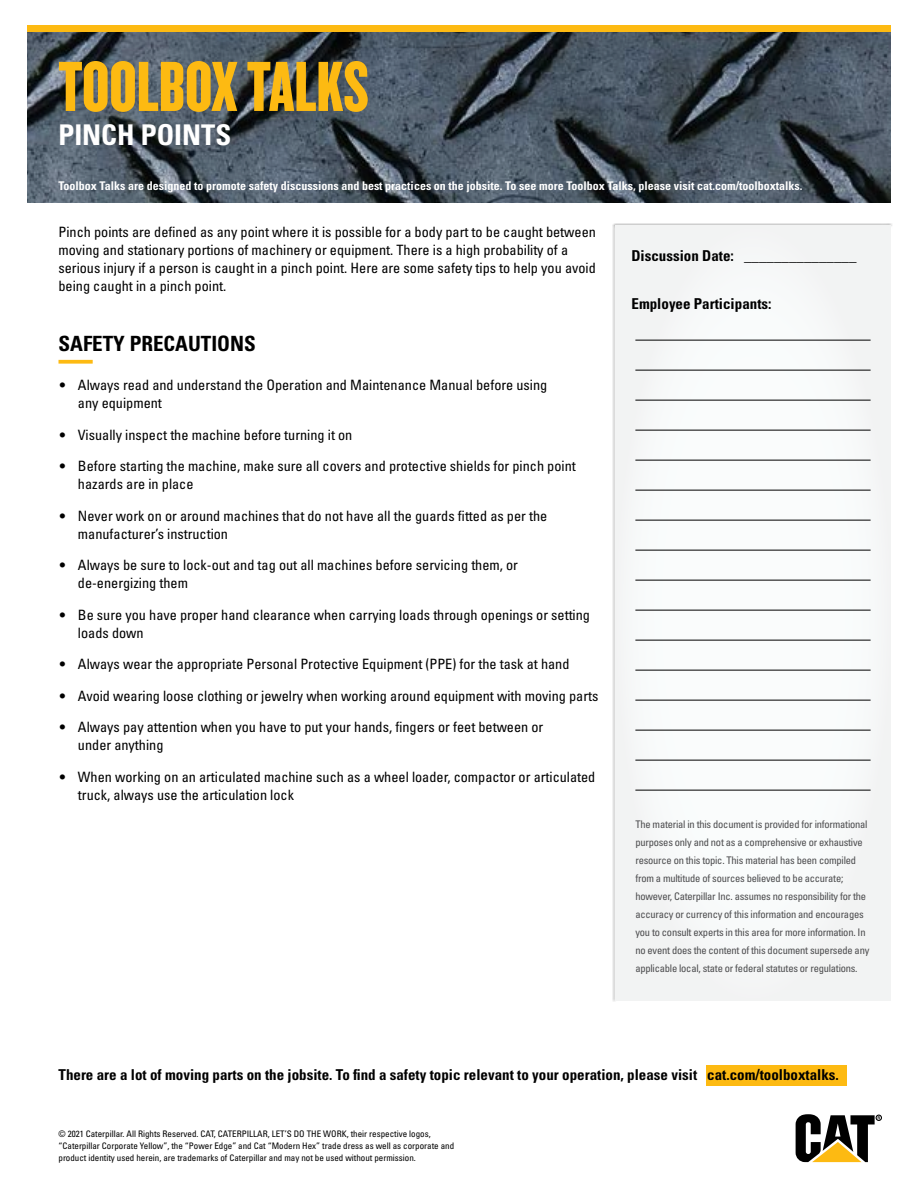
<style>
.page{position:relative;width:918px;height:1188px;background:#fff}
.page>*{position:absolute;margin:0;border:0;box-sizing:border-box;transform-origin:0 0}
.t1{font:73.65px "Knockout 68 Full Featherwt";color:#fdba12}
.t2{font:28.5px "Univers LTCYR 67 Bold Cond";color:#fff}
.t3{font:21px "Univers LTCYR 67 Bold Cond";color:#000}
.t4{font:15px "Univers LTCYR 67 Bold Cond";color:#000}
.t5{font:condensed 14.25px/18px "Univers LTCYR 57";color:#000}
.t6{font:12px "Univers LTCYR 67 Bold Cond";color:#fff}
.t7{font:condensed 10.5px/18px "Univers LTCYR 57";letter-spacing:-.02em;color:#4d4d4f}
.t8{font:condensed 9px/12px "Univers LTCYR 57";color:#000}
.s1{font-family:"Univers LTCYR 57";font-stretch:condensed}
</style>
<div class="page">
<svg style="left:27px;top:32px;width:864px;height:170px;background:#45505b"></svg>
<div style="left:27px;top:26px;width:864px;height:6px;background:#fdba12"></div>
<div style="left:615px;top:225px;width:276px;height:776px;background:#f8fafa"></div>
<hr style="left:635px;top:340px;width:236px;height:1px;background:#000">
<hr style="left:635px;top:370px;width:236px;height:1px;background:#000">
<hr style="left:635px;top:400px;width:236px;height:1px;background:#000">
<hr style="left:635px;top:430px;width:236px;height:1px;background:#000">
<hr style="left:635px;top:460px;width:236px;height:1px;background:#000">
<hr style="left:635px;top:490px;width:236px;height:1px;background:#000">
<hr style="left:635px;top:520px;width:236px;height:1px;background:#000">
<hr style="left:635px;top:550px;width:236px;height:1px;background:#000">
<hr style="left:635px;top:580px;width:236px;height:1px;background:#000">
<hr style="left:635px;top:610px;width:236px;height:1px;background:#000">
<hr style="left:635px;top:640px;width:236px;height:1px;background:#000">
<hr style="left:635px;top:670px;width:236px;height:1px;background:#000">
<hr style="left:635px;top:730px;width:236px;height:1px;background:#000">
<hr style="left:635px;top:700px;width:236px;height:1px;background:#000">
<hr style="left:635px;top:760px;width:236px;height:1px;background:#000">
<hr style="left:635px;top:790px;width:236px;height:1px;background:#000">
<svg style="left:58px;top:360px;width:35px;height:4px"></svg>
<div style="left:706px;top:1065px;width:141px;height:20px;background:#fdba12"></div>
<svg style="left:796px;top:1114px;width:86px;height:48px"></svg>
<h1 class="t1" style="left:58px;top:42px;width:312px">TOOLBOX TALKS</h1>
<h2 class="t2" style="left:58px;top:118px;width:174px">PINCH POINTS</h2>
<p class="t6" style="left:58px;top:178px;width:746px">Toolbox Talks are designed to promote safety discussions and best practices on the jobsite. To see more Toolbox Talks, please visit cat.com/toolboxtalks.</p>
<p class="t5" style="left:58px;top:223px;width:539px">Pinch points are defined as any point where it is possible for a body part to be caught between moving and stationary portions of machinery or equipment. There is a high probability of a serious injury if a person is caught in a pinch point. Here are some safety tips to help you avoid being caught in a pinch point.</p>
<h3 class="t3" style="left:58px;top:331px;width:199px">SAFETY PRECAUTIONS</h3>
<p class="t5" style="left:78px;top:376px;width:471px;text-indent:-18px">• Always read and understand the Operation and Maintenance Manual before using any equipment</p>
<p class="t5" style="left:60px;top:425px;width:294px">• Visually inspect the machine before turning it on</p>
<p class="t5" style="left:78px;top:457px;width:499px;text-indent:-18px">• Before starting the machine, make sure all covers and protective shields for pinch point hazards are in place</p>
<p class="t5" style="left:78px;top:506px;width:471px;text-indent:-18px">• Never work on or around machines that do not have all the guards fitted as per the manufacturer’s instruction</p>
<p class="t5" style="left:78px;top:556px;width:442px;text-indent:-18px">• Always be sure to lock-out and tag out all machines before servicing them, or de-energizing them</p>
<p class="t5" style="left:78px;top:605px;width:514px;text-indent:-18px">• Be sure you have proper hand clearance when carrying loads through openings or setting loads down</p>
<p class="t5" style="left:60px;top:655px;width:511px">• Always wear the appropriate Personal Protective Equipment (PPE) for the task at hand</p>
<p class="t5" style="left:60px;top:686px;width:540px">• Avoid wearing loose clothing or jewelry when working around equipment with moving parts</p>
<p class="t5" style="left:78px;top:718px;width:467px;text-indent:-18px">• Always pay attention when you have to put your hands, fingers or feet between or under anything</p>
<p class="t5" style="left:78px;top:767px;width:519px;text-indent:-18px">• When working on an articulated machine such as a wheel loader, compactor or articulated truck, always use the articulation lock</p>
<p class="t4" style="left:632px;top:246px;width:226px">Discussion Date: <span class="s1">_______________</span></p>
<p class="t4" style="left:632px;top:295px;width:141px">Employee Participants:</p>
<p class="t7" style="left:635px;top:815px;width:235px">The material in this document is provided for informational purposes only and not as a comprehensive or exhaustive resource on this topic. This material has been compiled from a multitude of sources believed to be accurate; however, Caterpillar Inc. assumes no responsibility for the accuracy or currency of this information and encourages you to consult experts in this area for more information. In no event does the content of this document supersede any applicable local, state or federal statutes or regulations.</p>
<p class="t4" style="left:58px;top:1065px;width:782px">There are a lot of moving parts on the jobsite. To find a safety topic relevant to your operation, please visit cat.com/toolboxtalks.</p>
<p class="t8" style="left:58px;top:1128px;width:397px">© 2021 Caterpillar. All Rights Reserved. CAT, CATERPILLAR, LET’S DO THE WORK, their respective logos, “Caterpillar Corporate Yellow”, the “Power Edge” and Cat “Modern Hex” trade dress as well as corporate and product identity used herein, are trademarks of Caterpillar and may not be used without permission.</p>
</div>
